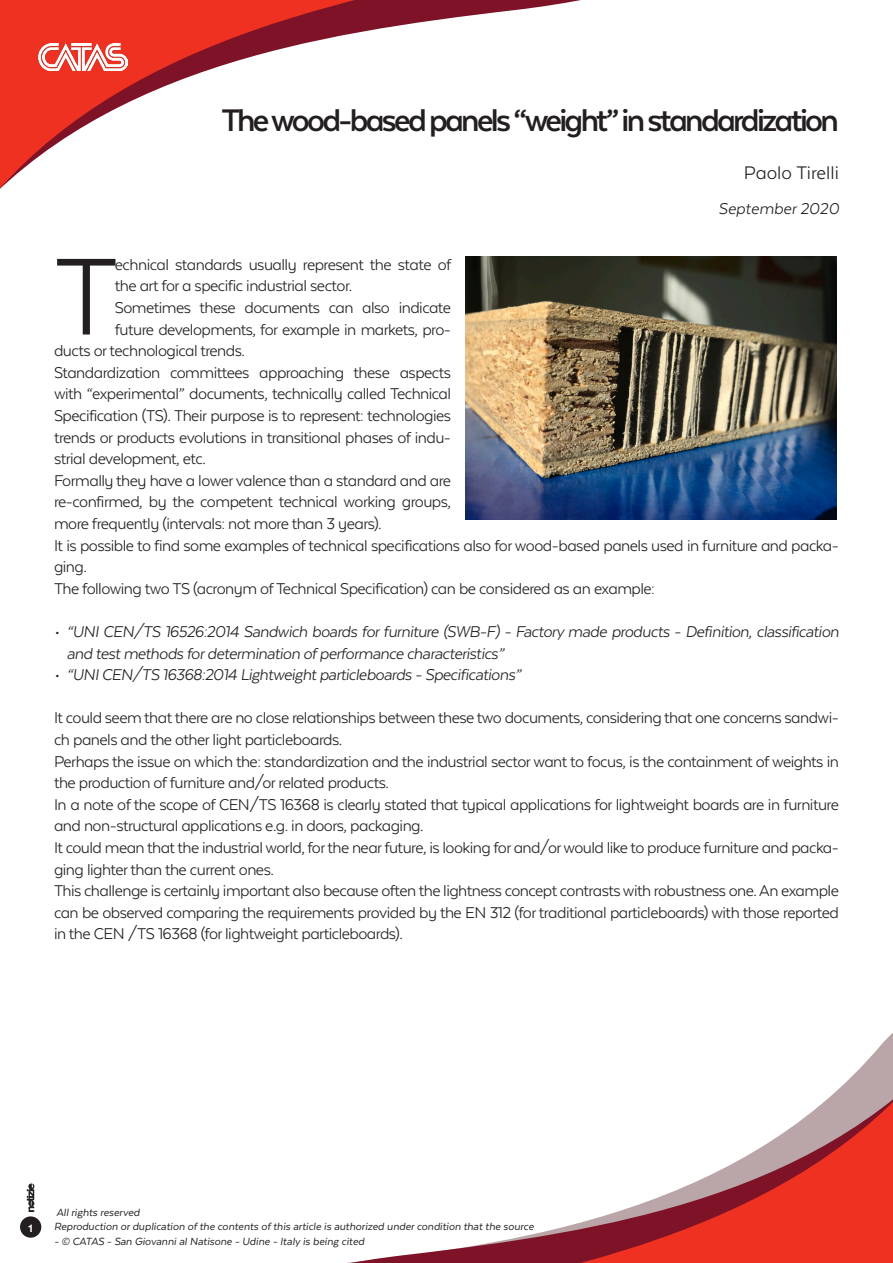
<style>
.page{position:relative;width:893px;height:1263px;background:#fff}
.page>*{position:absolute;margin:0;border:0;box-sizing:border-box;transform-origin:0 0}
.t1{font:126px "Texta Alt";color:#231f20}
.t2{font:700 36px "Texta Alt";letter-spacing:-.075em;color:#231f20}
.t3{font:21px "Texta Alt";color:#231f20}
.t4{font:18px/21.6px "Texta Alt";letter-spacing:-.03em;color:#231f20}
.t5{font:italic 18px/21.6px "Texta Alt";letter-spacing:-.03em;color:#231f20}
.t6{font:italic 18px "Texta Alt";color:#231f20}
.t7{font:italic 12px "Texta Alt";color:#231f20}
.t8{font:700 10.5px "Helvetica Neue";color:#fff}
</style>
<div class="page">
<svg style="left:0;top:0;width:581px;height:442px"></svg>
<svg style="left:20px;top:1033px;width:873px;height:230px"></svg>
<img style="left:38px;top:43px;width:89px;height:27px">
<div style="left:20px;top:1216px;width:21px;height:22px;background:#231f20;border-radius:50%"></div>
<svg style="left:27px;top:1183px;width:7px;height:29px"></svg>
<img style="left:466px;top:256px;width:371px;height:264px">
<p class="t2" style="left:221px;top:102px;width:619px">The wood-based panels “weight” in standardization</p>
<p class="t3" style="left:744px;top:162px;width:97px">Paolo Tirelli</p>
<p class="t6" style="left:719px;top:200px;width:122px">September 2020</p>
<p class="t1" style="left:54px;top:232px;width:66px">T</p>
<p class="t4" style="left:115px;top:253px;width:338px">echnical standards usually represent the state of the art for a specific industrial sector.</p>
<p class="t4" style="left:115px;top:297px;width:338px">Sometimes these documents can also indicate</p>
<p class="t4" style="left:115px;top:318px;width:338px">future developments, for example in markets, pro-</p>
<p class="t4" style="left:54px;top:340px;width:193px">ducts or technological trends.</p>
<p class="t4" style="left:54px;top:361px;width:399px;text-align:justify">Standardization committees approaching these aspects with “experimental” documents, technically called Technical Specification (TS). Their purpose is to represent: technologies trends or products evolutions in transitional phases of indu&shy;strial development, etc.</p>
<p class="t4" style="left:54px;top:469px;width:399px;text-align:justify">Formally they have a lower valence than a standard and are re-confirmed, by the competent technical working groups, more frequently (intervals: not more than 3 years).</p>
<p class="t4" style="left:54px;top:534px;width:786px">It is possible to find some examples of technical specifications also for wood-based panels used in furniture and packa&shy;ging.</p>
<p class="t4" style="left:54px;top:577px;width:602px">The following two TS (acronym of Technical Specification) can be considered as an example:</p>
<p class="t5" style="left:67px;top:621px;width:774px;text-indent:-13px">• “UNI CEN/TS 16526:2014 Sandwich boards for furniture (SWB-F) - Factory made products - Definition, classification and test methods for determination of performance characteristics”</p>
<p class="t5" style="left:54px;top:664px;width:469px">• “UNI CEN/TS 16368:2014 Lightweight particleboards - Specifications”</p>
<p class="t4" style="left:54px;top:707px;width:786px">It could seem that there are no close relationships between these two documents, considering that one concerns sandwi&shy;ch panels and the other light particleboards.</p>
<p class="t4" style="left:54px;top:750px;width:786px">Perhaps the issue on which the: standardization and the industrial sector want to focus, is the containment of weights in the production of furniture and/or related products.</p>
<p class="t4" style="left:54px;top:793px;width:786px">In a note of the scope of CEN/TS 16368 is clearly stated that typical applications for lightweight boards are in furniture and non-structural applications e.g. in doors, packaging.</p>
<p class="t4" style="left:54px;top:837px;width:786px">It could mean that the industrial world, for the near future, is looking for and/or would like to produce furniture and packa&shy;ging lighter than the current ones.</p>
<p class="t4" style="left:54px;top:880px;width:786px;text-align:justify">This challenge is certainly important also because often the lightness concept contrasts with robustness one. An example can be observed comparing the requirements provided by the EN 312 (for traditional particleboards) with those reported in the CEN /TS 16368 (for lightweight particleboards).</p>
<p class="t8" style="left:28px;top:1220px;width:7px">1</p>
<p class="t7" style="left:56px;top:1206px;width:85px">All rights reserved</p>
<p class="t7" style="left:54px;top:1220px;width:481px">Reproduction or duplication of the contents of this article is authorized under condition that the source</p>
<p class="t7" style="left:54px;top:1235px;width:312px">- © CATAS - San Giovanni al Natisone - Udine - Italy is being cited</p>
</div>
